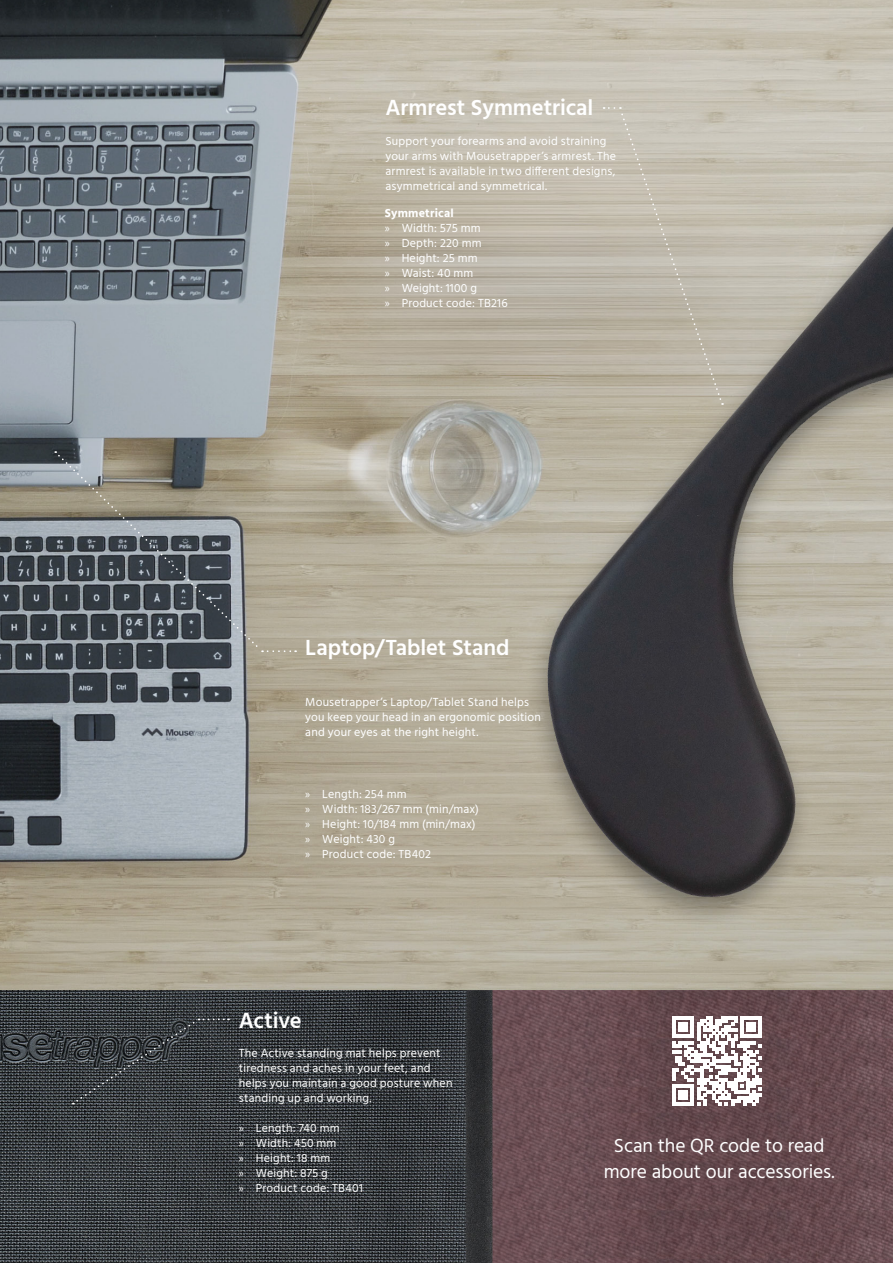
<style>
.page{position:relative;width:893px;height:1263px;background:#fff}
.page>*{position:absolute;margin:0;border:0;box-sizing:border-box;transform-origin:0 0}
.t1{font:600 22.5px "Hind";letter-spacing:-.005em;color:#fff}
.Bröd{font:19.5px/25.5px "Hind";letter-spacing:-.005em;color:#fff;text-align:center}
.t2{font:12px/15px "Hind";letter-spacing:.015em;color:#fff}
.Styckeformat_1{font:700 12px "Hind";letter-spacing:.015em;color:#fff}
.s1{font-family:"Myriad Pro"}
</style>
<div class="page">
<img style="left:0;top:0;width:893px;height:1263px">
<svg style="left:73px;top:1018px;width:156px;height:86px"></svg>
<svg style="left:55px;top:451px;width:241px;height:201px"></svg>
<svg style="left:672px;top:1016px;width:90px;height:90px"></svg>
<svg style="left:604px;top:107px;width:119px;height:298px"></svg>
<p class="t1" style="left:385px;top:92px;width:209px">Armrest Symmetrical</p>
<p class="t2" style="left:385px;top:134px;width:232px">Support your forearms and avoid straining your arms with Mousetrapper’s armrest. The armrest is available in two different designs, asymmetrical and symmetrical.</p>
<p class="Styckeformat_1" style="left:385px;top:206px;width:71px">Symmetrical</p>
<p class="t2" style="left:385px;top:221px;width:97px"><span class="s1">»</span> Width: 575 mm</p>
<p class="t2" style="left:385px;top:236px;width:98px"><span class="s1">»</span> Depth: 220 mm</p>
<p class="t2" style="left:385px;top:251px;width:94px"><span class="s1">»</span> Height: 25 mm</p>
<p class="t2" style="left:385px;top:266px;width:90px"><span class="s1">»</span> Waist: 40 mm</p>
<p class="t2" style="left:385px;top:281px;width:94px"><span class="s1">»</span> Weight: 1100 g</p>
<p class="t2" style="left:385px;top:296px;width:124px"><span class="s1">»</span> Product code: TB216</p>
<p class="t1" style="left:305px;top:632px;width:206px">Laptop/Tablet Stand</p>
<p class="t2" style="left:305px;top:695px;width:237px">Mousetrapper’s Laptop/Tablet Stand helps you keep your head in an ergonomic position and your eyes at the right height.</p>
<p class="t2" style="left:305px;top:787px;width:103px"><span class="s1">»</span> Length: 254 mm</p>
<p class="t2" style="left:305px;top:802px;width:175px"><span class="s1">»</span> Width: 183/267 mm (min/max)</p>
<p class="t2" style="left:305px;top:817px;width:172px"><span class="s1">»</span> Height: 10/184 mm (min/max)</p>
<p class="t2" style="left:305px;top:832px;width:91px"><span class="s1">»</span> Weight: 430 g</p>
<p class="t2" style="left:305px;top:847px;width:127px"><span class="s1">»</span> Product code: TB402</p>
<p class="t1" style="left:239px;top:1004px;width:64px">Active</p>
<p class="t2" style="left:239px;top:1046px;width:215px">The Active standing mat helps prevent tiredness and aches in your feet, and helps you maintain a good posture when standing up and working.</p>
<p class="t2" style="left:239px;top:1121px;width:102px"><span class="s1">»</span> Length: 740 mm</p>
<p class="t2" style="left:239px;top:1136px;width:99px"><span class="s1">»</span> Width: 450 mm</p>
<p class="t2" style="left:239px;top:1151px;width:93px"><span class="s1">»</span> Height: 18 mm</p>
<p class="t2" style="left:239px;top:1166px;width:90px"><span class="s1">»</span> Weight: 875 g</p>
<p class="t2" style="left:239px;top:1181px;width:125px"><span class="s1">»</span> Product code: TB401</p>
<p class="Bröd" style="left:604px;top:1134px;width:233px">Scan the QR code to read more about our accessories.</p>
</div>
